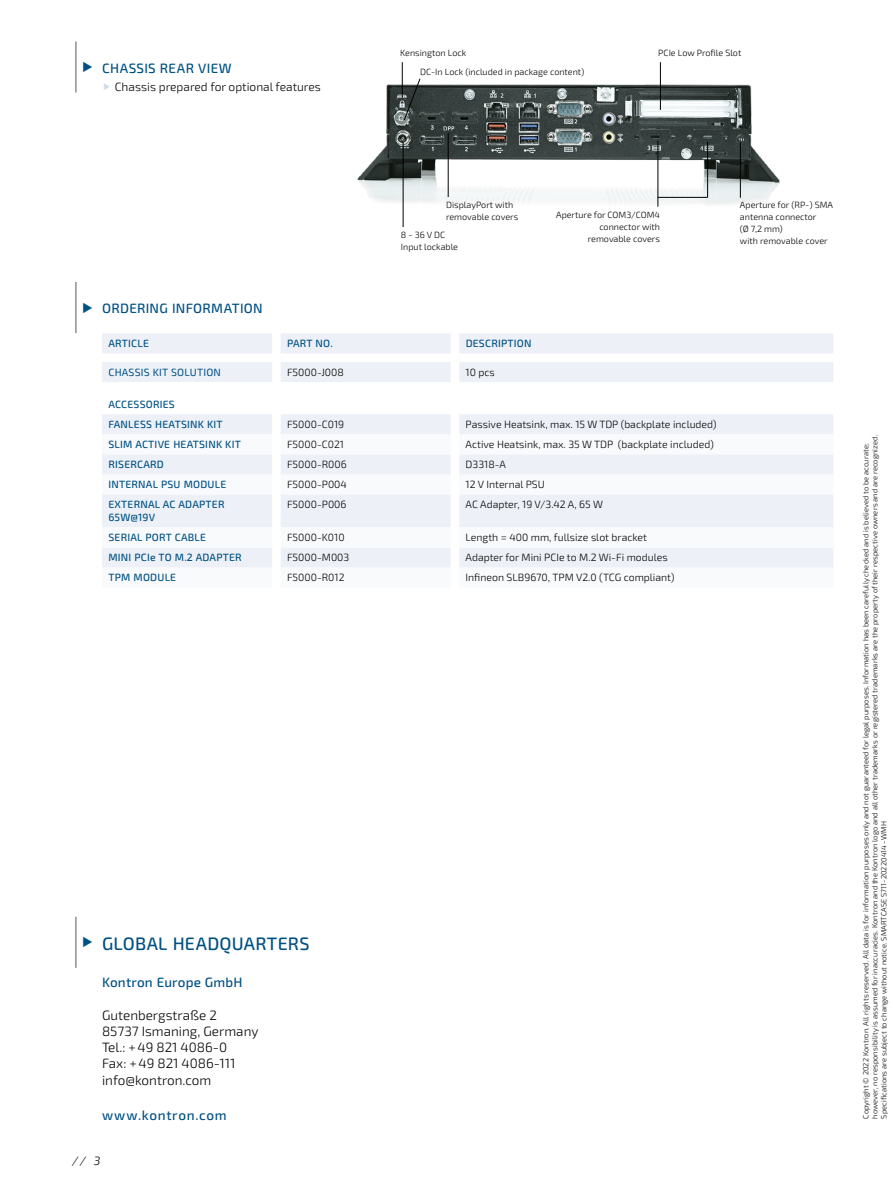
<style>
.page{position:relative;width:893px;height:1191px;background:#fff}
.page>*{position:absolute;margin:0;border:0;box-sizing:border-box;transform-origin:0 0}
.t1{font:500 18px "Sn T";letter-spacing:.01em;color:#005083}
.t2{font:300 13.5px/16.2px "Sn T";color:#000}
.t3{font:500 13.5px "Sn T";letter-spacing:.02em;color:#005083}
.t4{font:500 13.5px "Sn T";letter-spacing:.05em;color:#005083}
.t5{font:300 12px "Sn T";color:#000}
.t6{font:italic 300 12px "Sn T";color:#000}
.t7{font:300 10.5px "Sn T";color:#000}
.t8{font:500 10.5px/20.1px "Sn T";letter-spacing:.02em;color:#005083}
.t9{font:10.5px "Sn T";letter-spacing:.02em;color:#005083}
.t10{font:300 9px/12px "Sn T";color:#000}
.t11{font:300 7.5px/9px "Sn T";letter-spacing:.01em;color:#000}
</style>
<div class="page">
<img style="left:357px;top:64px;width:423px;height:163px">
<hr style="left:76px;top:916px;width:1px;height:51px;background:#575756">
<hr style="left:76px;top:282px;width:1px;height:51px;background:#575756">
<svg style="left:102px;top:333px;width:731px;height:101px;fill:#edf1f7"></svg>
<svg style="left:102px;top:454px;width:731px;height:73px;fill:#edf1f7"></svg>
<div style="left:102px;top:548px;width:731px;height:19px;background:#edf1f7"></div>
<hr style="left:76px;top:41px;width:1px;height:51px;background:#575756">
<hr style="left:403px;top:142px;width:1px;height:85px;background:#000">
<hr style="left:448px;top:133px;width:1px;height:64px;background:#000">
<hr style="left:657px;top:141px;width:1px;height:66px;background:#000">
<hr style="left:707px;top:142px;width:1px;height:56px;background:#000">
<hr style="left:740px;top:142px;width:1px;height:56px;background:#000">
<hr style="left:402px;top:62px;width:1px;height:36px;background:#000">
<svg style="left:403px;top:78px;width:18px;height:43px"></svg>
<hr style="left:660px;top:62px;width:1px;height:48px;background:#000">
<hr style="left:657px;top:197px;width:50px;height:1px;background:#000">
<h2 class="t3" style="left:102px;top:60px;width:131px">CHASSIS REAR VIEW</h2>
<h3 class="t5" style="left:115px;top:79px;width:208px">Chassis prepared for optional features</h3>
<p class="t10" style="left:420px;top:44px;width:166px;line-height:18.3px;text-indent:-20px">Kensington Lock<br>DC-In Lock (included in package content)</p>
<p class="t10" style="left:658px;top:47px;width:85px">PCIe Low Profile Slot</p>
<p class="t10" style="left:446px;top:199px;width:74px">DisplayPort with removable covers</p>
<p class="t10" style="left:401px;top:229px;width:59px">8 - 36 V DC<br>Input lockable</p>
<p class="t10" style="left:556px;top:209px;width:105px;text-align:right">Aperture for COM3/COM4 connector with removable covers</p>
<p class="t10" style="left:740px;top:199px;width:95px">Aperture for (RP-) SMA antenna connector<br>(Ø 7,2 mm)<br>with removable cover</p>
<h2 class="t3" style="left:102px;top:300px;width:162px">ORDERING INFORMATION</h2>
<h3 class="t8" style="left:108px;top:333px;width:42px">ARTICLE</h3>
<h3 class="t8" style="left:287px;top:333px;width:47px">PART NO.</h3>
<h3 class="t8" style="left:466px;top:333px;width:67px">DESCRIPTION</h3>
<h3 class="t9" style="left:108px;top:366px;width:114px">CHASSIS KIT SOLUTION</h3>
<h3 class="t7" style="left:287px;top:366px;width:58px">F5000-J008</h3>
<h3 class="t7" style="left:466px;top:366px;width:31px">10 pcs</h3>
<h3 class="t8" style="left:108px;top:394px;width:116px">ACCESSORIES<br>FANLESS HEATSINK KIT</h3>
<h3 class="t7" style="left:287px;top:418px;width:59px">F5000-C019</h3>
<h3 class="t7" style="left:466px;top:418px;width:253px">Passive Heatsink, max. 15 W TDP (backplate included)</h3>
<h3 class="t8" style="left:108px;top:434px;width:134px">SLIM ACTIVE HEATSINK KIT</h3>
<h3 class="t7" style="left:287px;top:438px;width:58px">F5000-C021</h3>
<h3 class="t7" style="left:466px;top:438px;width:250px">Active Heatsink, max. 35 W TDP (backplate included)</h3>
<h3 class="t8" style="left:108px;top:454px;width:57px">RISERCARD</h3>
<h3 class="t7" style="left:287px;top:458px;width:61px">F5000-R006</h3>
<h3 class="t7" style="left:466px;top:458px;width:42px">D3318-A</h3>
<h3 class="t8" style="left:108px;top:475px;width:119px">INTERNAL PSU MODULE</h3>
<h3 class="t7" style="left:287px;top:478px;width:61px">F5000-P004</h3>
<h3 class="t7" style="left:466px;top:478px;width:81px">12 V Internal PSU</h3>
<h3 class="t8" style="left:108px;top:498px;width:118px;line-height:12.6px">EXTERNAL AC ADAPTER<br>65W@19V</h3>
<h3 class="t7" style="left:287px;top:498px;width:61px">F5000-P006</h3>
<h3 class="t7" style="left:466px;top:498px;width:139px">AC Adapter, 19 V/3.42 A, 65 W</h3>
<h3 class="t8" style="left:108px;top:527px;width:99px">SERIAL PORT CABLE</h3>
<h3 class="t7" style="left:287px;top:531px;width:59px">F5000-K010</h3>
<h3 class="t7" style="left:466px;top:531px;width:183px">Length = 400 mm, fullsize slot bracket</h3>
<h3 class="t8" style="left:108px;top:547px;width:135px">MINI PCIe TO M.2 ADAPTER</h3>
<h3 class="t7" style="left:287px;top:551px;width:64px">F5000-M003</h3>
<h3 class="t7" style="left:466px;top:551px;width:204px">Adapter for Mini PCIe to M.2 Wi-Fi modules</h3>
<h3 class="t8" style="left:108px;top:568px;width:69px">TPM MODULE</h3>
<h3 class="t7" style="left:287px;top:571px;width:59px">F5000-R012</h3>
<h3 class="t7" style="left:466px;top:571px;width:210px">Infineon SLB9670, TPM V2.0 (TCG compliant)</h3>
<h1 class="t1" style="left:102px;top:932px;width:209px">GLOBAL HEADQUARTERS</h1>
<h2 class="t3" style="left:102px;top:974px;width:142px">Kontron Europe GmbH</h2>
<h2 class="t2" style="left:102px;top:1007px;width:158px">Gutenbergstraße 2<br>85737 Ismaning, Germany<br>Tel.: +49 821 4086-0<br>Fax: +49 821 4086-111 info@kontron.com</h2>
<h2 class="t4" style="left:102px;top:1107px;width:126px">www.kontron.com</h2>
<h3 class="t6" style="left:72px;top:1153px;width:29px">// 3</h3>
<p class="t11" style="left:862px;top:1118px;width:685px;rotate:-90deg">Copyright © 2022 Kontron. All rights reserved. All data is for information purposes only and not guaranteed for legal purposes. Information has been carefully checked and is believed to be accurate; however, no responsibility is assumed for inaccuracies. Kontron and the Kontron logo and all other trademarks or registered trademarks are the property of their respective owners and are recognized.<br>Specifications are subject to change without notice. SMARTCASE S711-20220414-WMH</p>
</div>
